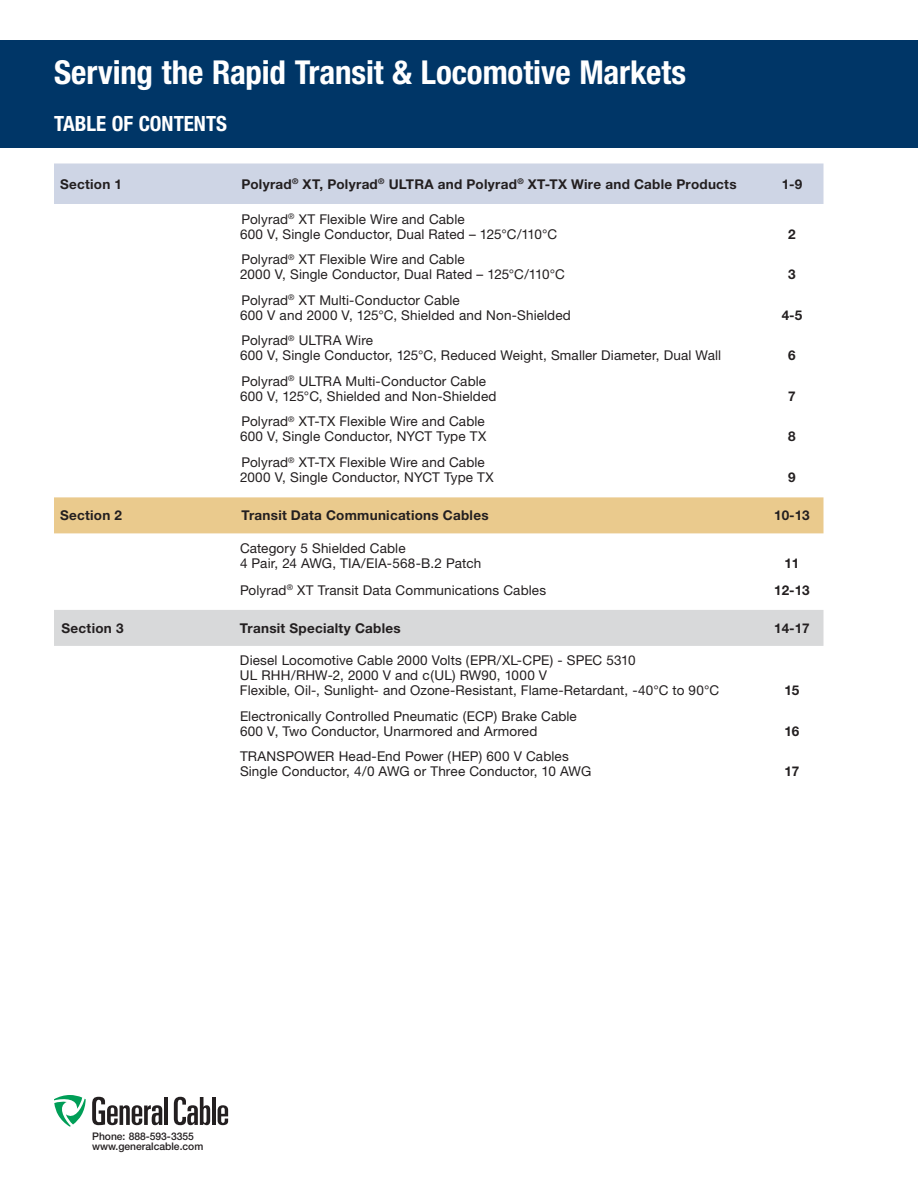
<style>
.page{position:relative;width:918px;height:1188px;background:#fff}
.page>*{position:absolute;margin:0;border:0;box-sizing:border-box;transform-origin:0 0}
.P_PageHead{font:700 condensed 33px "Helvetica Neue";letter-spacing:-.005em;color:#fff}
.P_PageHead-2{font:700 condensed 21px "Helvetica Neue";color:#fff}
.prod-subhead_no_spac{font:13.5px/15px "Helvetica Neue";letter-spacing:.01em;color:#231f20}
.prod-subhead_no_spac-2{font:700 13.5px "Helvetica Neue";letter-spacing:.02em;color:#231f20}
.t1{font:500 10.5px/10.5px "Helvetica Neue";color:#231f20}
</style>
<div class="page">
<div style="left:0;top:40px;width:918px;height:108px;background:#003667"></div>
<svg style="left:92px;top:1097px;width:70px;height:28px"></svg>
<hr style="left:164px;top:1097px;width:4px;height:28px;background:#231f20">
<svg style="left:174px;top:1097px;width:36px;height:28px"></svg>
<hr style="left:212px;top:1097px;width:4px;height:28px;background:#231f20">
<svg style="left:218px;top:1105px;width:10px;height:20px"></svg>
<svg style="left:54px;top:1095px;width:32px;height:32px"></svg>
<div style="left:54px;top:164px;width:770px;height:40px;background:#ced5e5"></div>
<div style="left:54px;top:497px;width:770px;height:36px;background:#eaca8d"></div>
<div style="left:54px;top:610px;width:770px;height:36px;background:#d8d9da"></div>
<p class="P_PageHead" style="left:54px;top:52px;width:634px">Serving the Rapid Transit &amp; Locomotive Markets</p>
<p class="P_PageHead-2" style="left:54px;top:110px;width:175px">TABLE OF CONTENTS</p>
<p class="prod-subhead_no_spac-2" style="left:60px;top:175px;width:64px">Section 1</p>
<p class="prod-subhead_no_spac-2" style="left:242px;top:175px;width:497px">Polyrad<sup>®</sup> XT, Polyrad<sup>®</sup> ULTRA and Polyrad<sup>®</sup> XT-TX Wire and Cable Products</p>
<p class="prod-subhead_no_spac-2" style="left:782px;top:175px;width:22px">1-9</p>
<p class="prod-subhead_no_spac" style="left:240px;top:211px;width:319px">Polyrad<sup>®</sup> XT Flexible Wire and Cable<br>600 V, Single Conductor, Dual Rated – 125°C/110°C</p>
<p class="prod-subhead_no_spac-2" style="left:788px;top:225px;width:9px">2</p>
<p class="prod-subhead_no_spac" style="left:240px;top:252px;width:326px">Polyrad<sup>®</sup> XT Flexible Wire and Cable<br>2000 V, Single Conductor, Dual Rated – 125°C/110°C</p>
<p class="prod-subhead_no_spac" style="left:240px;top:292px;width:332px">Polyrad<sup>®</sup> XT Multi-Conductor Cable<br>600 V and 2000 V, 125°C, Shielded and Non-Shielded</p>
<p class="prod-subhead_no_spac" style="left:240px;top:333px;width:483px">Polyrad<sup>®</sup> ULTRA Wire<br>600 V, Single Conductor, 125°C, Reduced Weight, Smaller Diameter, Dual Wall</p>
<p class="prod-subhead_no_spac" style="left:240px;top:373px;width:258px">Polyrad<sup>®</sup> ULTRA Multi-Conductor Cable<br>600 V, 125°C, Shielded and Non-Shielded</p>
<p class="prod-subhead_no_spac" style="left:240px;top:414px;width:248px">Polyrad<sup>®</sup> XT-TX Flexible Wire and Cable<br>600 V, Single Conductor, NYCT Type TX</p>
<p class="prod-subhead_no_spac" style="left:240px;top:455px;width:255px">Polyrad<sup>®</sup> XT-TX Flexible Wire and Cable<br>2000 V, Single Conductor, NYCT Type TX</p>
<p class="prod-subhead_no_spac-2" style="left:788px;top:266px;width:9px">3</p>
<p class="prod-subhead_no_spac-2" style="left:782px;top:306px;width:22px">4-5</p>
<p class="prod-subhead_no_spac-2" style="left:788px;top:347px;width:9px">6</p>
<p class="prod-subhead_no_spac-2" style="left:788px;top:387px;width:9px">7</p>
<p class="prod-subhead_no_spac-2" style="left:788px;top:428px;width:9px">8</p>
<p class="prod-subhead_no_spac-2" style="left:788px;top:469px;width:9px">9</p>
<p class="prod-subhead_no_spac-2" style="left:60px;top:507px;width:64px">Section 2</p>
<p class="prod-subhead_no_spac-2" style="left:242px;top:507px;width:249px">Transit Data Communications Cables</p>
<p class="prod-subhead_no_spac-2" style="left:774px;top:507px;width:37px">10-13</p>
<p class="prod-subhead_no_spac" style="left:240px;top:540px;width:243px">Category 5 Shielded Cable<br>4 Pair, 24 AWG, TIA/EIA-568-B.2 Patch</p>
<p class="prod-subhead_no_spac-2" style="left:784px;top:555px;width:17px">11</p>
<p class="prod-subhead_no_spac" style="left:240px;top:582px;width:308px">Polyrad<sup>®</sup> XT Transit Data Communications Cables</p>
<p class="prod-subhead_no_spac-2" style="left:774px;top:582px;width:37px">12-13</p>
<p class="prod-subhead_no_spac-2" style="left:61px;top:620px;width:64px">Section 3</p>
<p class="prod-subhead_no_spac-2" style="left:240px;top:620px;width:162px">Transit Specialty Cables</p>
<p class="prod-subhead_no_spac-2" style="left:774px;top:620px;width:37px">14-17</p>
<p class="prod-subhead_no_spac" style="left:240px;top:653px;width:481px">Diesel Locomotive Cable 2000 Volts (EPR/XL-CPE) - SPEC 5310<br>UL RHH/RHW-2, 2000 V and c(UL) RW90, 1000 V<br>Flexible, Oil-, Sunlight- and Ozone-Resistant, Flame-Retardant, -40°C to 90°C</p>
<p class="prod-subhead_no_spac-2" style="left:784px;top:682px;width:17px">15</p>
<p class="prod-subhead_no_spac" style="left:240px;top:708px;width:338px">Electronically Controlled Pneumatic (ECP) Brake Cable<br>600 V, Two Conductor, Unarmored and Armored</p>
<p class="prod-subhead_no_spac" style="left:240px;top:749px;width:353px">TRANSPOWER Head-End Power (HEP) 600 V Cables<br>Single Conductor, 4/0 AWG or Three Conductor, 10 AWG</p>
<p class="t1" style="left:92px;top:1131px;width:113px">Phone: 888-593-3355 www.generalcable.com</p>
<p class="prod-subhead_no_spac-2" style="left:784px;top:723px;width:17px">16</p>
<p class="prod-subhead_no_spac-2" style="left:784px;top:763px;width:17px">17</p>
</div>
